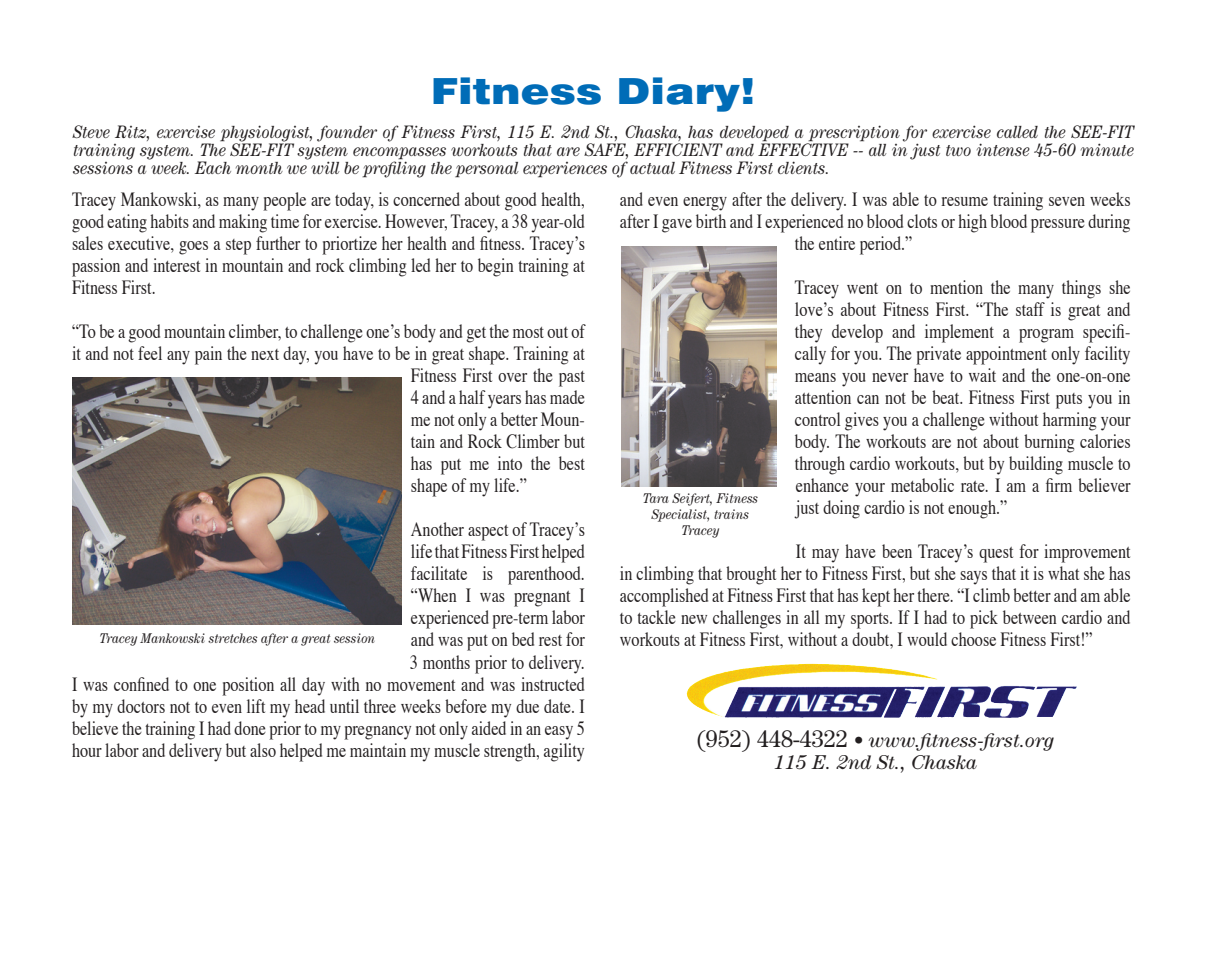
<style>
.page{position:relative;width:1206px;height:954px;background:#fff}
.page>*{position:absolute;margin:0;border:0;box-sizing:border-box;transform-origin:0 0}
.t1{font:900 36px "Swiss 721 BT";color:#006cb7;scale:1.2 1}
.t2{font:20px/22px "Times";color:#231f20;text-align:justify;scale:.81 1}
.t3{font:italic 20px/22px "Century";color:#231f20;text-align:center}
.t4{font:italic 18px/18px "Century";color:#231f20;text-align:justify;scale:.9 1}
.t5{font:italic 14px/16px "Century";color:#231f20;text-align:center;scale:.9 1}
.s1{font-style:normal;font-size:24px}
.s2{font-style:normal}
</style>
<div class="page">
<img style="left:622px;top:246px;width:155px;height:240px">
<img style="left:73px;top:377px;width:329px;height:247px">
<img style="left:705px;top:671px;width:233px;height:45px">
<h1 class="t1" style="left:431px;top:69px;width:273px">Fitness Diary!</h1>
<p class="t4" style="left:73px;top:123px;width:1180px">Steve Ritz, exercise physiologist, founder of Fitness First, 115 E. 2nd St., Chaska, has developed a prescription for exercise called the SEE-FIT training system. The SEE-FIT system encompasses workouts that are SAFE, EFFICIENT and EFFECTIVE -- all in just two intense 45-60 minute sessions a week. Each month we will be profiling the personal experiences of actual Fitness First clients.</p>
<p class="t2" style="left:72px;top:189px;width:635px">Tracey Mankowski, as many people are today, is concerned about good health, good eating habits and making time for exercise. However, Tracey, a 38 year-old sales executive, goes a step further to priortize her health and fitness. Tracey’s passion and interest in mountain and rock climbing led her to begin training at Fitness First.</p>
<p class="t2" style="left:72px;top:321px;width:635px">“To be a good mountain climber, to challenge one’s body and get the most out of</p>
<p class="t2" style="left:72px;top:343px;width:635px">it and not feel any pain the next day, you have to be in great shape. Training at</p>
<p class="t2" style="left:411px;top:365px;width:216px">Fitness First over the past</p>
<p class="t2" style="left:411px;top:387px;width:216px">4 and a half years has made</p>
<p class="t2" style="left:411px;top:409px;width:216px">me not only a better Moun-</p>
<p class="t2" style="left:411px;top:431px;width:216px">tain and Rock Climber but</p>
<p class="t2" style="left:411px;top:453px;width:216px">has put me into the best</p>
<p class="t2" style="left:411px;top:475px;width:145px">shape of my life.”</p>
<p class="t2" style="left:72px;top:519px;width:635px;text-align:right">Another aspect of Tracey’s<br>life that Fitness First helped<br>facilitate is parenthood.<br>“When I was pregnant I<br>experienced pre-term labor<br>and was put on bed rest for<br>3 months prior to delivery.<br>I was confined to one position all day with no movement and was instructed by my doctors not to even lift my head until three weeks before my due date. I believe the training I had done prior to my pregnancy not only aided in an easy 5 hour labor and delivery but also helped me maintain my muscle strength, agility</p>
<p class="t5" style="left:100px;top:629px;width:308px">Tracey Mankowski stretches after a great session</p>
<p class="t2" style="left:620px;top:189px;width:632px">and even energy after the delivery. I was able to resume training seven weeks</p>
<p class="t2" style="left:620px;top:211px;width:632px">after I gave birth and I experienced no blood clots or high blood pressure during</p>
<p class="t2" style="left:795px;top:233px;width:146px">the entire period.”</p>
<p class="t2" style="left:795px;top:277px;width:416px">Tracey went on to mention the many things she love’s about Fitness First. “The staff is great and they develop and implement a program specifi&shy;cally for you. The private appointment only facility means you never have to wait and the one-on-one attention can not be beat. Fitness First puts you in control gives you a challenge without harming your body. The workouts are not about burning calories through cardio workouts, but by building muscle to enhance your metabolic rate. I am a firm believer just doing cardio is not enough.”</p>
<p class="t2" style="left:620px;top:541px;width:632px;text-indent:176px">It may have been Tracey’s quest for improvement in climbing that brought her to Fitness First, but she says that it is what she has accomplished at Fitness First that has kept her there. “I climb better and am able to tackle new challenges in all my sports. If I had to pick between cardio and workouts at Fitness First, without a doubt, I would choose Fitness First!”</p>
<p class="t5" style="left:643px;top:489px;width:130px">Tara Seifert, Fitness<br>Specialist, trains<br>Tracey</p>
<p class="t3" style="left:697px;top:728px;width:359px"><span class="s1">(952) 448-4322</span> <span class="s2">•</span> www.fitness-first.org<br>115 E. 2nd St., Chaska</p>
</div>
